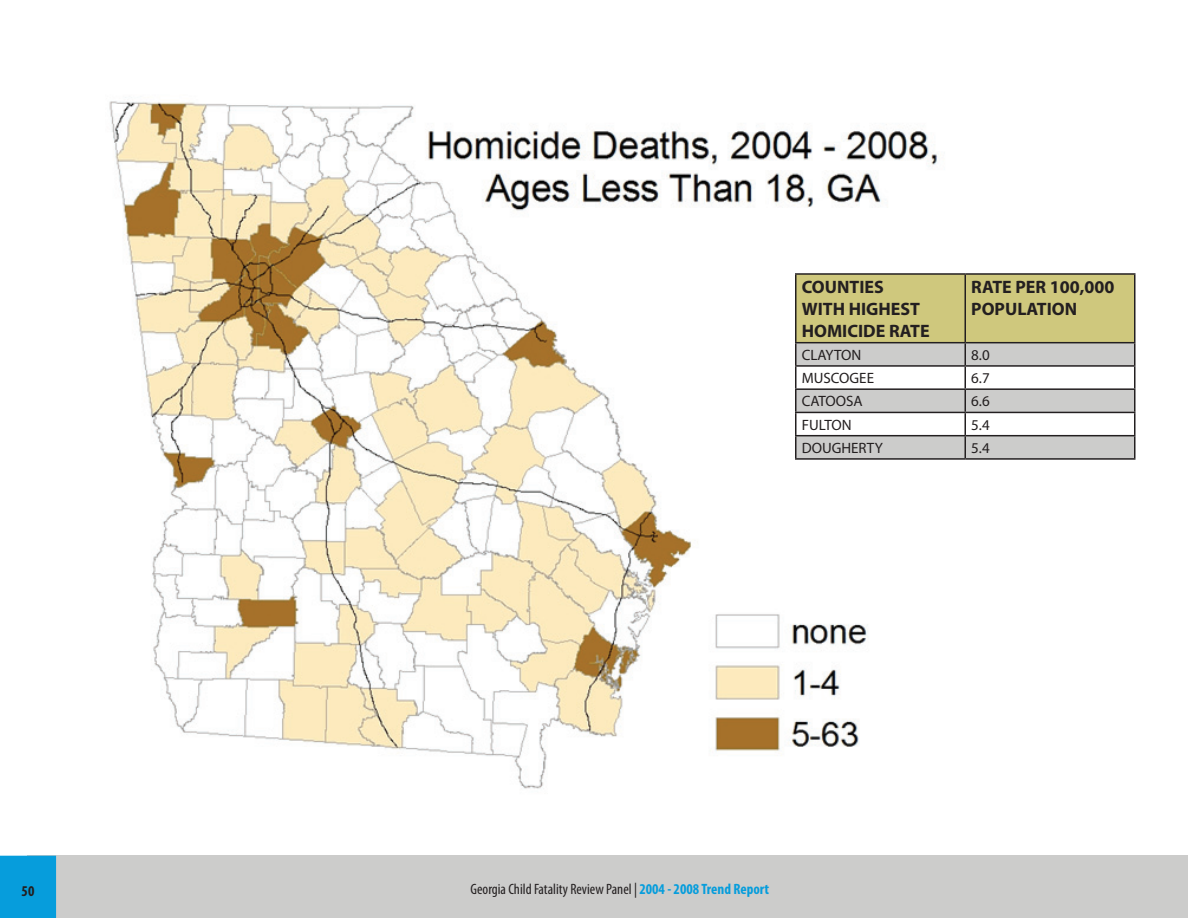
<style>
.page{position:relative;width:1188px;height:918px;background:#fff}
.page>*{position:absolute;margin:0;border:0;box-sizing:border-box;transform-origin:0 0}
.t1{font:700 18px/21.6px "Myriad Pro";color:#231f20}
.t2{font:condensed 15px "Myriad Pro";color:#231f20}
.t3{font:15px "Myriad Pro";color:#231f20}
.t4{font:700 condensed 15px "Myriad Pro";color:#231f20}
.s1{font-weight:700;color:#069ddc}
</style>
<div class="page">
<div style="left:27px;top:856px;width:1161px;height:62px;background:#cccccb"></div>
<div style="left:0;top:856px;width:56px;height:62px;background:#069ddc"></div>
<img style="left:109px;top:97px;width:829px;height:692px">
<hr style="left:795px;top:273px;width:170px;height:2px;background:#231f20">
<hr style="left:965px;top:273px;width:171px;height:2px;background:#231f20">
<hr style="left:1134px;top:275px;width:2px;height:67px;background:#231f20">
<hr style="left:965px;top:342px;width:171px;height:1px;background:#231f20">
<hr style="left:1134px;top:343px;width:2px;height:22px;background:#231f20">
<hr style="left:965px;top:365px;width:171px;height:2px;background:#231f20">
<hr style="left:1134px;top:367px;width:2px;height:21px;background:#231f20">
<hr style="left:965px;top:388px;width:171px;height:2px;background:#231f20">
<hr style="left:1134px;top:390px;width:2px;height:22px;background:#231f20">
<hr style="left:965px;top:412px;width:171px;height:1px;background:#231f20">
<hr style="left:1134px;top:413px;width:2px;height:22px;background:#231f20">
<svg style="left:795px;top:274px;width:340px;height:184px"></svg>
<hr style="left:965px;top:435px;width:171px;height:1px;background:#231f20">
<hr style="left:964px;top:436px;width:2px;height:22px;background:#231f20">
<hr style="left:1134px;top:436px;width:2px;height:22px;background:#231f20">
<hr style="left:795px;top:458px;width:170px;height:2px;background:#231f20">
<hr style="left:965px;top:458px;width:171px;height:2px;background:#231f20">
<p class="t1" style="left:802px;top:276px;width:129px">COUNTIES<br>WITH HIGHEST<br>HOMICIDE RATE</p>
<p class="t1" style="left:971px;top:276px;width:145px">RATE PER 100,000<br>POPULATION</p>
<p class="t3" style="left:802px;top:346px;width:61px">CLAYTON</p>
<p class="t3" style="left:971px;top:346px;width:20px">8.0</p>
<p class="t3" style="left:802px;top:369px;width:74px">MUSCOGEE</p>
<p class="t3" style="left:971px;top:369px;width:20px">6.7</p>
<p class="t3" style="left:802px;top:392px;width:63px">CATOOSA</p>
<p class="t3" style="left:971px;top:392px;width:20px">6.6</p>
<p class="t3" style="left:802px;top:415px;width:52px">FULTON</p>
<p class="t3" style="left:971px;top:415px;width:20px">5.4</p>
<p class="t3" style="left:802px;top:439px;width:83px">DOUGHERTY</p>
<p class="t3" style="left:971px;top:439px;width:20px">5.4</p>
<p class="t4" style="left:22px;top:881px;width:14px">50</p>
<p class="t2" style="left:471px;top:880px;width:300px">Georgia Child Fatality Review Panel | <span class="s1">2004 - 2008 Trend Report</span></p>
</div>
